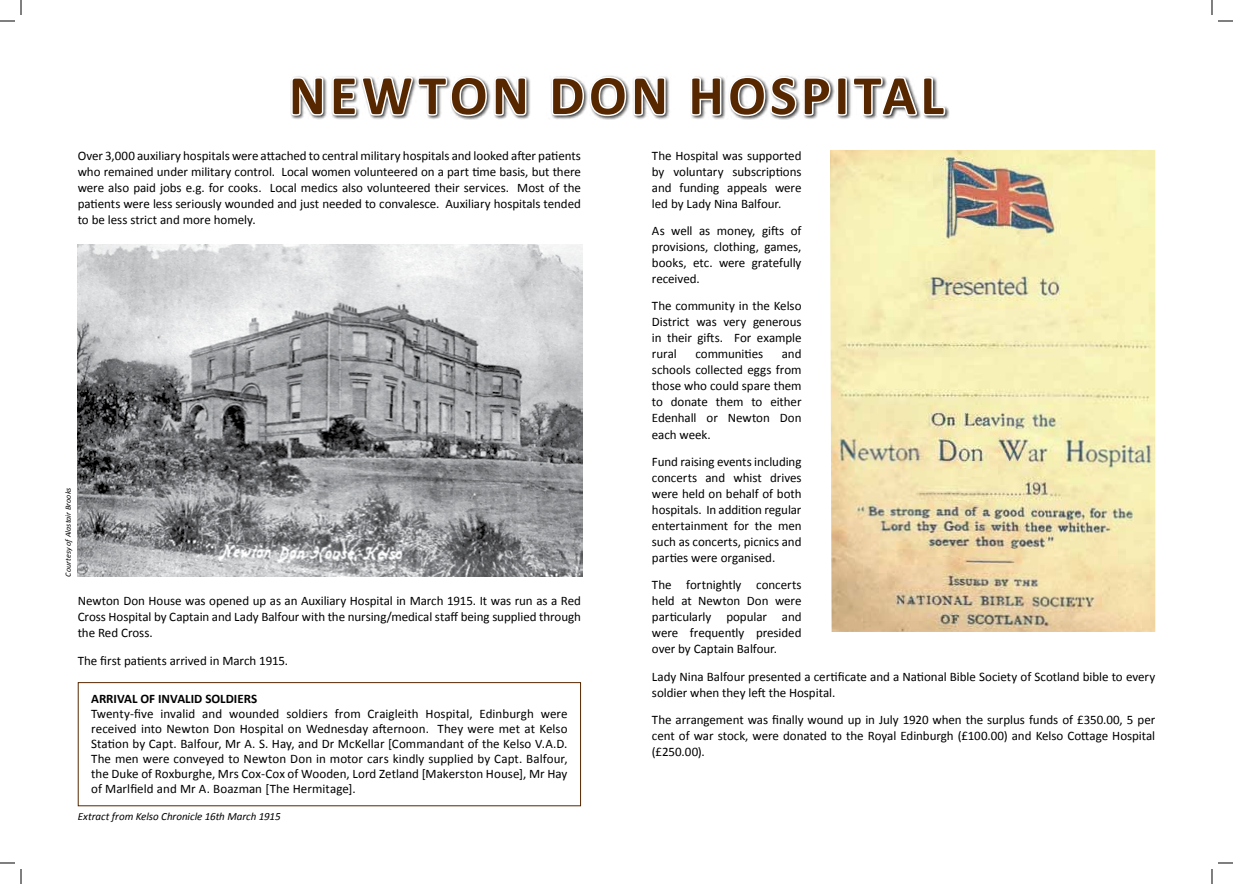
<style>
.page{position:relative;width:1233px;height:884px;background:#fff}
.page>*{position:absolute;margin:0;border:0;box-sizing:border-box;transform-origin:0 0}
.t1{font:700 56px "Calibri";letter-spacing:.075em;color:#572700}
.t2{font:13px/16px "Calibri";letter-spacing:-.005em;color:#000;text-align:justify}
.t3{font:700 13px "Calibri";letter-spacing:-.005em;color:#000}
.t4{font:italic 11px "Calibri";letter-spacing:-.005em;color:#000}
.t5{font:italic 8px "Calibri";letter-spacing:.01em;color:#000}
</style>
<div class="page">
<div style="left:289px;top:75px;width:660px;height:45px;background:#000;opacity:.75"></div>
<svg style="left:289px;top:75px;width:240px;height:45px"></svg>
<svg style="left:549px;top:75px;width:119px;height:43px"></svg>
<svg style="left:688px;top:75px;width:259px;height:43px"></svg>
<img style="left:78px;top:244px;width:504px;height:333px">
<div style="left:78px;top:682px;width:503px;height:124px;border:1px solid #572700"></div>
<img style="left:830px;top:150px;width:325px;height:482px">
<svg style="left:1218px;top:20px;width:15px;height:2px"></svg>
<svg style="left:1218px;top:862px;width:15px;height:2px"></svg>
<svg style="left:0;top:0;width:22px;height:22px"></svg>
<svg style="left:0;top:862px;width:22px;height:22px"></svg>
<svg style="left:1211px;top:0;width:1px;height:15px"></svg>
<svg style="left:1211px;top:869px;width:1px;height:15px"></svg>
<h1 class="t1" style="left:289px;top:61px;width:656px">NEWTON DON HOSPITAL</h1>
<p class="t2" style="left:652px;top:147px;width:151px">The Hospital was supported by voluntary subscriptions and funding appeals were led by Lady Nina Balfour.</p>
<p class="t2" style="left:652px;top:222px;width:151px">As well as money, gifts of provisions, clothing, games, books, etc. were gratefully received.</p>
<p class="t2" style="left:652px;top:297px;width:151px">The community in the Kelso District was very generous in their gifts. For example rural</p>
<p class="t2" style="left:78px;top:147px;width:505px">Over 3,000 auxiliary hospitals were attached to central military hospitals and looked after patients who remained under military control. Local women volunteered on a part time basis, but there were also paid jobs e.g. for cooks. Local medics also volunteered their services. Most of the patients were less seriously wounded and just needed to convalesce. Auxiliary hospitals tended to be less strict and more homely.</p>
<p class="t2" style="left:652px;top:346px;width:151px;text-indent:130px">and schools collected eggs from those who could spare them to donate them to either Edenhall or Newton Don each week.</p>
<p class="t2" style="left:652px;top:453px;width:151px">Fund raising events including concerts and whist drives were held on behalf of both hospitals. In addition regular entertainment for the men such as concerts, picnics and parties were organised.</p>
<p class="t2" style="left:652px;top:576px;width:151px">The fortnightly concerts held at Newton Don were particularly popular and were frequently presided over by Captain Balfour.</p>
<p class="t2" style="left:652px;top:668px;width:505px">Lady Nina Balfour presented a certificate and a National Bible Society of Scotland bible to every soldier when they left the Hospital.</p>
<p class="t2" style="left:652px;top:711px;width:505px">The arrangement was finally wound up in July 1920 when the surplus funds of £350.00, 5 per cent of war stock, were donated to the Royal Edinburgh (£100.00) and Kelso Cottage Hospital (£250.00).</p>
<p class="t2" style="left:695px;top:346px;width:69px">communities</p>
<p class="t5" style="left:63px;top:577px;width:91px;rotate:-90deg">Courtesy ofAlastair Brooks</p>
<p class="t2" style="left:78px;top:592px;width:505px">Newton Don House was opened up as an Auxiliary Hospital in March 1915. It was run as a Red Cross Hospital by Captain and Lady Balfour with the nursing/medical staff being supplied through the Red Cross.</p>
<p class="t2" style="left:78px;top:652px;width:212px">The first patients arrived in March 1915.</p>
<p class="t3" style="left:91px;top:690px;width:167px">ARRIVAL OF INVALI D SOLDIERS</p>
<p class="t2" style="left:91px;top:705px;width:478px;line-height:15px">Twenty-five invalid and wounded soldiers from Craigleith Hospital, Edinburgh were received into Newton Don Hospital on Wednesday afternoon. They were met at Kelso Station by Capt. Balfour, Mr A. S. Hay, and Dr McKellar [Commandant of the Kelso V.A.D.<br>The men were conveyed to Newton Don in motor cars kindly supplied by Capt. Balfour, the Duke of Roxburghe, Mrs Cox-Cox of Wooden, Lord Zetland [Makerston House], Mr Hay of Marlfield and Mr A. Boazman [The Hermitage].</p>
<p class="t4" style="left:78px;top:810px;width:204px">Extract from Kelso Chronicle 16th March 1915</p>
</div>
